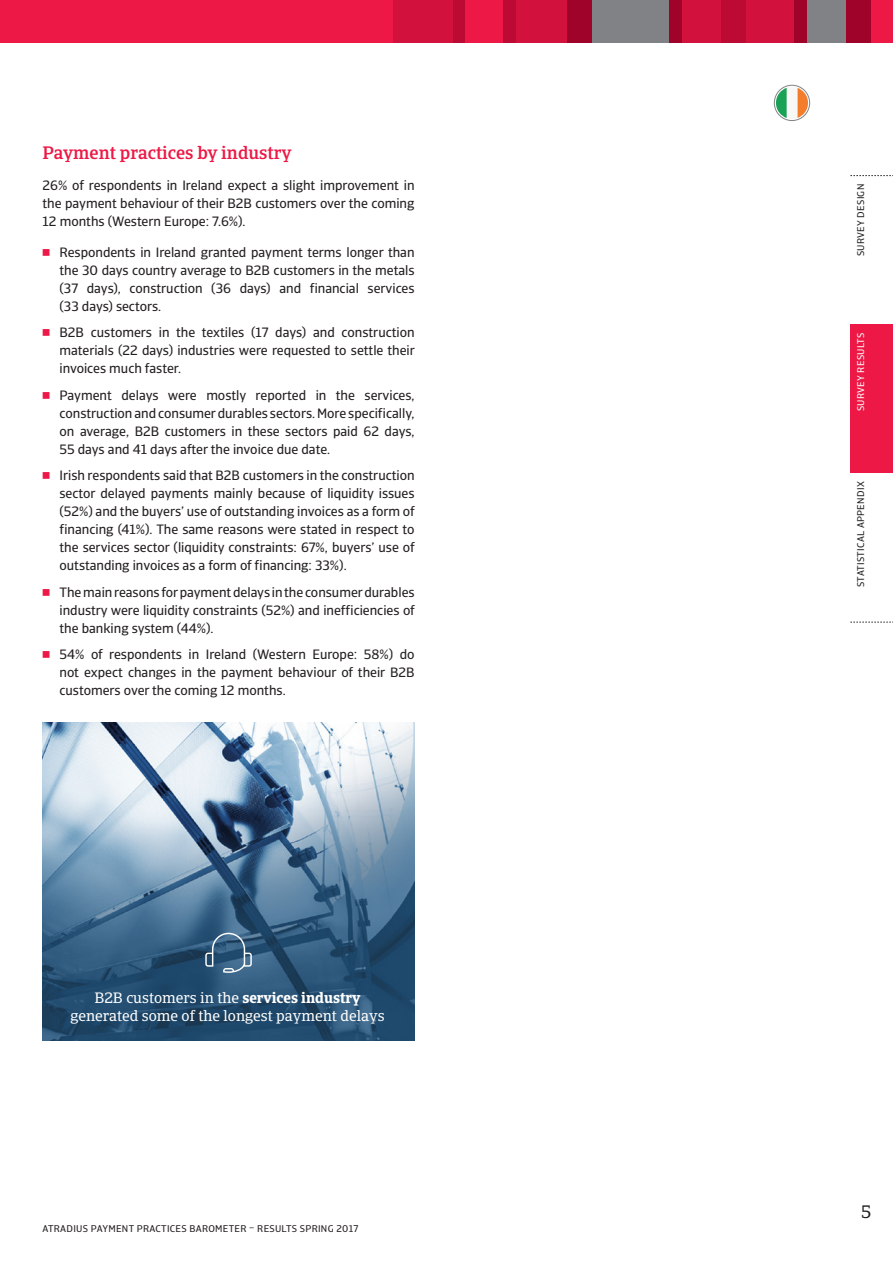
<style>
.page{position:relative;width:893px;height:1263px;background:#fff}
.page>*{position:absolute;margin:0;border:0;box-sizing:border-box;transform-origin:0 0}
.t1{font:500 18px "Catalana";color:#ed1845}
.t2{font:18px "Catalana";color:#231f20}
.t3{font:15px/18px "Catalana";color:#fff;text-align:center}
.t4{font:13.5px/18px "Catalana Sans";color:#231f20;text-align:justify}
.t5{font:9.75px "Catalana Sans";letter-spacing:.03em;color:#231f20}
.t6{font:9.75px "Catalana Sans";letter-spacing:.03em;color:#fff}
.s1{font-family:"Universal Newswith Comm Pi";color:#ed1845}
.s2{font-weight:700}
</style>
<div class="page">
<div style="left:0;top:0;width:893px;height:43px;background:#ed1845"></div>
<div style="left:452px;top:0;width:13px;height:43px;background:#bc0a35"></div>
<div style="left:393px;top:0;width:59px;height:43px;background:#d2113d"></div>
<div style="left:516px;top:0;width:51px;height:43px;background:#d2113d"></div>
<div style="left:746px;top:0;width:49px;height:43px;background:#d2113d"></div>
<div style="left:567px;top:0;width:26px;height:43px;background:#a0032a"></div>
<div style="left:720px;top:0;width:26px;height:43px;background:#bc0a35"></div>
<div style="left:846px;top:0;width:25px;height:43px;background:#a0032a"></div>
<div style="left:503px;top:0;width:13px;height:43px;background:#bc0a35"></div>
<div style="left:593px;top:0;width:76px;height:43px;background:#808285"></div>
<div style="left:669px;top:0;width:13px;height:43px;background:#a0032a"></div>
<div style="left:682px;top:0;width:38px;height:43px;background:#d2113d"></div>
<div style="left:807px;top:0;width:39px;height:43px;background:#808285"></div>
<div style="left:795px;top:0;width:12px;height:43px;background:#a0032a"></div>
<div style="left:850px;top:324px;width:43px;height:149px;background:#ed1845"></div>
<svg style="left:850px;top:175px;width:43px;height:1px"></svg>
<svg style="left:850px;top:622px;width:43px;height:1px"></svg>
<svg style="left:774px;top:85px;width:36px;height:36px"></svg>
<svg style="left:776px;top:87px;width:32px;height:32px"></svg>
<img style="left:43px;top:723px;width:372px;height:318px">
<svg style="left:205px;top:933px;width:47px;height:40px;background:#4b708e"></svg>
<h1 class="t1" style="left:43px;top:142px;width:251px">Payment practices by industry</h1>
<p class="t4" style="left:43px;top:176px;width:374px">26% of respondents in Ireland expect a slight improvement in the payment behaviour of their B2B customers over the coming 12 months (Western Europe: 7.6%).</p>
<p class="t4" style="left:60px;top:243px;width:357px;text-indent:-17px"><span class="s1">7</span> Respondents in Ireland granted payment terms longer than the 30 days country average to B2B customers in the metals (37 days), construction (36 days) and financial services (33 days) sectors.</p>
<p class="t4" style="left:60px;top:324px;width:357px;text-indent:-17px"><span class="s1">7</span> B2B customers in the textiles (17 days) and construction materials (22 days) industries were requested to settle their invoices much faster.</p>
<p class="t4" style="left:60px;top:386px;width:357px;text-indent:-17px"><span class="s1">7</span> Payment delays were mostly reported in the services, construction and consumer durables sectors. More specifically, on average, B2B customers in these sectors paid 62 days, 55 days and 41 days after the invoice due date.</p>
<p class="t4" style="left:60px;top:467px;width:357px;text-indent:-17px"><span class="s1">7</span> Irish respondents said that B2B customers in the construction sector delayed payments mainly because of liquidity issues (52%) and the buyers’ use of outstanding invoices as a form of financing (41%). The same reasons were stated in respect to the services sector (liquidity constraints: 67%, buyers’ use of outstanding invoices as a form of financing: 33%).</p>
<p class="t4" style="left:60px;top:583px;width:357px;text-indent:-17px"><span class="s1">7</span> The main reasons for payment delays in the consumer durables industry were liquidity constraints (52%) and inefficiencies of the banking system (44%).</p>
<p class="t4" style="left:60px;top:646px;width:357px;text-indent:-17px"><span class="s1">7</span> 54% of respondents in Ireland (Western Europe: 58%) do not expect changes in the payment behaviour of their B2B customers over the coming 12 months.</p>
<p class="t3" style="left:70px;top:989px;width:316px">B2B customers in the <span class="s2">services industry </span>generated some of the longest payment delays</p>
<p class="t5" style="left:43px;top:1223px;width:317px">ATRADIUS PAYMENT PRACTICES BAROMETER – RESULTS SPRING 2017</p>
<p class="t5" style="left:855px;top:256px;width:74px;rotate:-90deg">SURVEY DESIGN</p>
<p class="t6" style="left:855px;top:411px;width:80px;rotate:-90deg">SURVEY RESULTS</p>
<p class="t5" style="left:855px;top:587px;width:107px;rotate:-90deg">STATISTICAL APPENDIX</p>
<h1 class="t2" style="left:861px;top:1201px;width:12px">5</h1>
</div>
